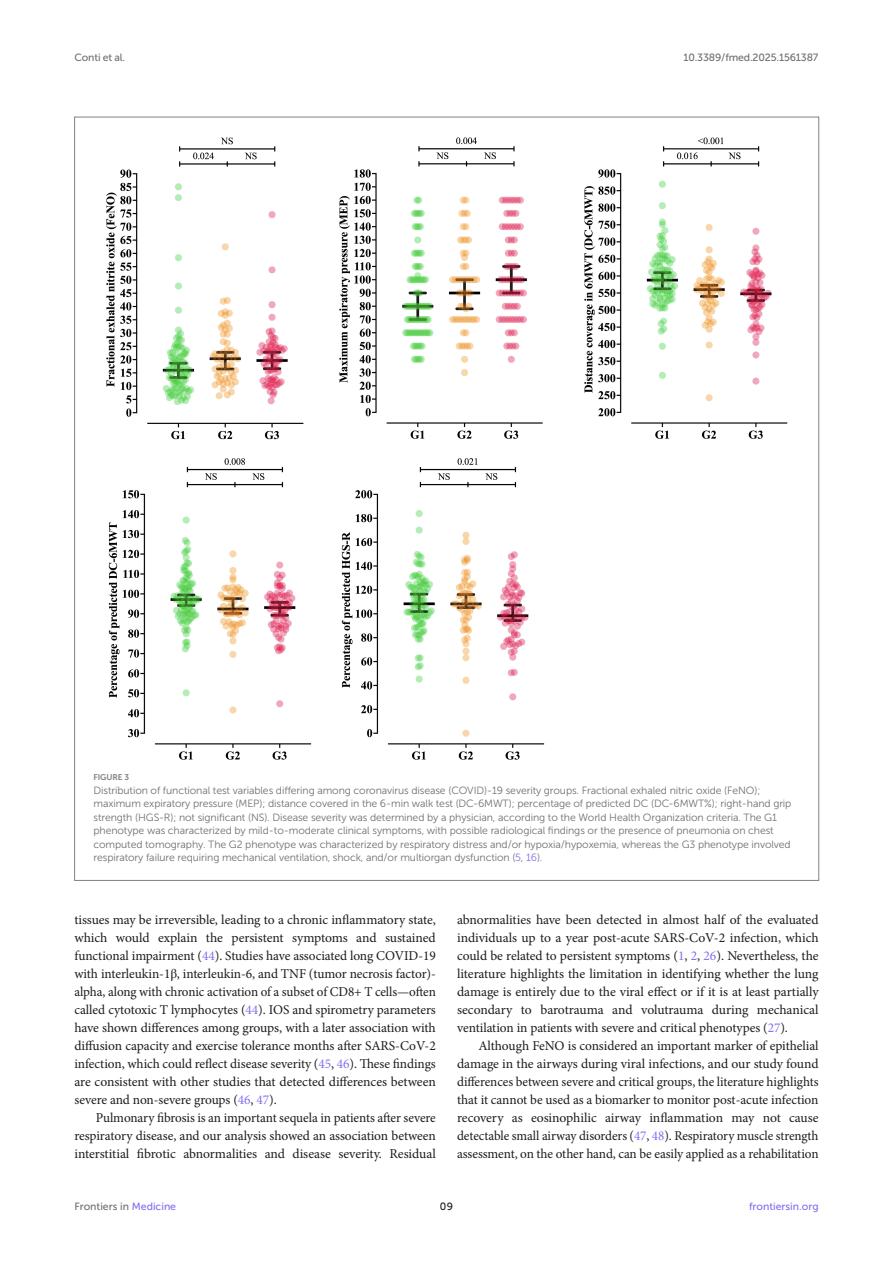
<style>
.page{position:relative;width:893px;height:1263px;background:#fff}
.page>*{position:absolute;margin:0;border:0;box-sizing:border-box;transform-origin:0 0}
.TEXT{font:13.5px/18px "Minion Pro";letter-spacing:-.005em;color:#1b1c1b;text-align:justify}
.FIG_LEG{font:10.5px/13.5px "Museo Sans 300";letter-spacing:-.01em;color:#706f70}
.t1{font:10.5px "Museo Sans 500";letter-spacing:-.015em;color:#706f70}
.t2{font:10.5px "Museo Sans 500";color:#856df0}
.t3{font:10.5px "Museo Sans 500";color:#1b1c1b}
.FIG_HD{font:8.25px "Museo Sans 700";letter-spacing:-.01em;color:#7e7f7f}
.s1{color:#856df0}
.s2{font-family:"STIX General"}
</style>
<div class="page">
<img style="left:106px;top:137px;width:682px;height:623px">
<p class="t1" style="left:74px;top:51px;width:52px">Conti et al.</p>
<p class="t1" style="left:683px;top:51px;width:137px">10.3389/fmed.2025.1561387</p>
<p class="FIG_HD" style="left:94px;top:773px;width:37px">FIGURE 3</p>
<p class="FIG_LEG" style="left:94px;top:784px;width:699px">Distribution of functional test variables differing among coronavirus disease (COVID)-19 severity groups. Fractional exhaled nitric oxide (FeNO); maximum expiratory pressure (MEP); distance covered in the 6-min walk test (DC-6MWT); percentage of predicted DC (DC-6MWT%); right-hand grip strength (HGS-R); not significant (NS). Disease severity was determined by a physician, according to the World Health Organization criteria. The G1 phenotype was characterized by mild-to-moderate clinical symptoms, with possible radiological findings or the presence of pneumonia on chest computed tomography. The G2 phenotype was characterized by respiratory distress and/or hypoxia/hypoxemia, whereas the G3 phenotype involved respiratory failure requiring mechanical ventilation, shock, and/or multiorgan dysfunction (<span class="s1">5</span>, <span class="s1">16</span>).</p>
<p class="TEXT" style="left:74px;top:911px;width:363px">tissues may be irreversible, leading to a chronic inflammatory state, which would explain the persistent symptoms and sustained functional impairment (<span class="s1">44</span>). Studies have associated long COVID-19 with interleukin-1<span class="s2">β</span>, interleukin-6, and TNF (tumor necrosis factor)- alpha, along with chronic activation of a subset of CD8+ T cells—often called cytotoxic T lymphocytes (<span class="s1">44</span>). IOS and spirometry parameters have shown differences among groups, with a later association with diffusion capacity and exercise tolerance months after SARS-CoV-2 infection, which could reflect disease severity (<span class="s1">45</span>, <span class="s1">46</span>). These findings are consistent with other studies that detected differences between severe and non-severe groups (<span class="s1">46</span>, <span class="s1">47</span>).</p>
<p class="TEXT" style="left:74px;top:1109px;width:363px;text-indent:21px">Pulmonary fibrosis is an important sequela in patients after severe respiratory disease, and our analysis showed an association between interstitial fibrotic abnormalities and disease severity. Residual</p>
<p class="TEXT" style="left:457px;top:911px;width:363px">abnormalities have been detected in almost half of the evaluated individuals up to a year post-acute SARS-CoV-2 infection, which could be related to persistent symptoms (<span class="s1">1</span>, <span class="s1">2</span>, <span class="s1">26</span>). Nevertheless, the literature highlights the limitation in identifying whether the lung damage is entirely due to the viral effect or if it is at least partially secondary to barotrauma and volutrauma during mechanical ventilation in patients with severe and critical phenotypes (<span class="s1">27</span>).</p>
<p class="TEXT" style="left:457px;top:1037px;width:363px;text-indent:21px">Although FeNO is considered an important marker of epithelial damage in the airways during viral infections, and our study found differences between severe and critical groups, the literature highlights that it cannot be used as a biomarker to monitor post-acute infection recovery as eosinophilic airway inflammation may not cause detectable small airway disorders (<span class="s1">47</span>, <span class="s1">48</span>). Respiratory muscle strength assessment, on the other hand, can be easily applied as a rehabilitation</p>
<p class="t1" style="left:74px;top:1200px;width:103px">Frontiers in <span class="s1">Medicine</span></p>
<p class="t3" style="left:440px;top:1200px;width:15px">09</p>
<p class="t2" style="left:749px;top:1200px;width:71px">frontiersin.org</p>
</div>
